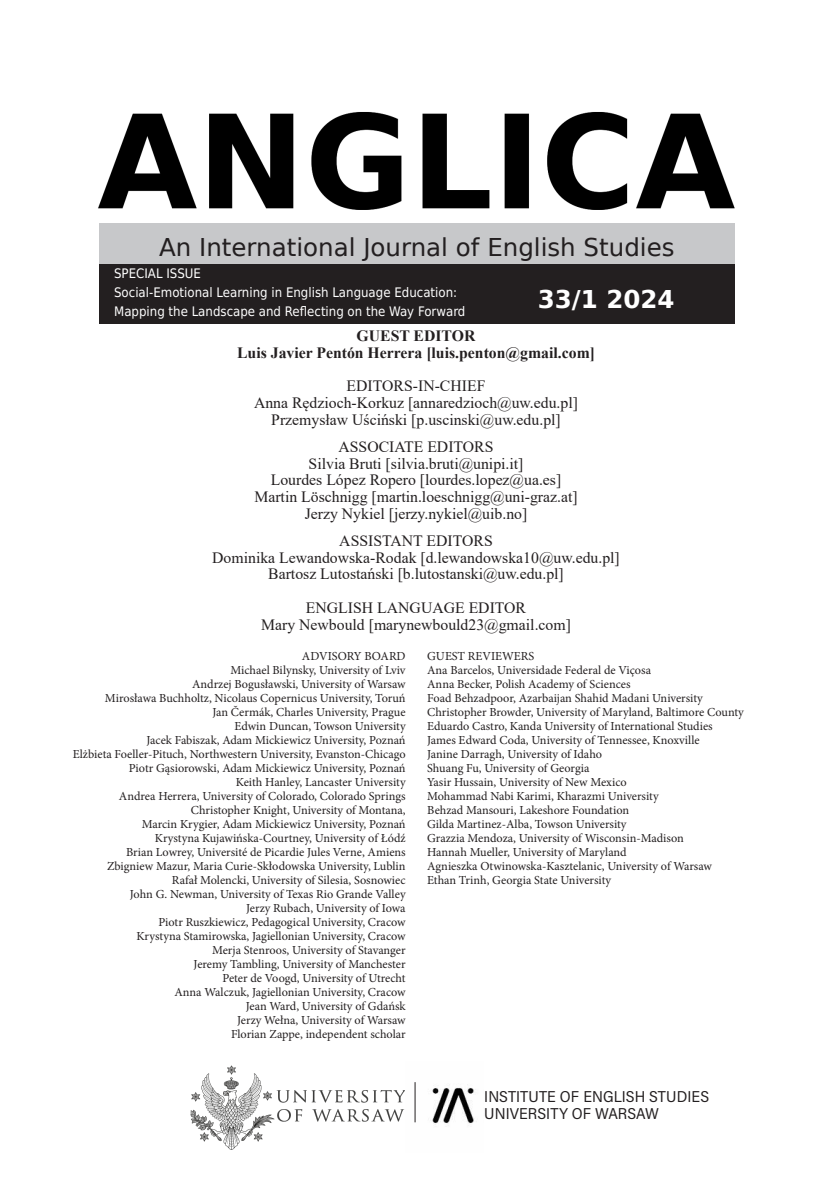
<style>
.page{position:relative;width:832px;height:1186px;background:#fff}
.page>*{position:absolute;margin:0;border:0;box-sizing:border-box;transform-origin:0 0}
.t1{font:24.5px "DejaVu Sans";color:#231f20}
.t2{font:700 24.5px "DejaVu Sans";color:#fff}
.Normalny{font:15.75px "Times New Roman";color:#231f20}
.Normalny-2{font:700 15.75px "Times New Roman";color:#231f20}
.t3{font:15.75px "Acumin Variable Concept";letter-spacing:.005em;color:#231f20}
.t4{font:13.12px "DejaVu Sans Condensed";color:#fff}
.Normalny-3{font:12.25px "Minion Pro";color:#231f20}
</style>
<div class="page">
<div style="left:99px;top:223px;width:635px;height:37px;background:#c7c8ca"></div>
<img style="left:98px;top:112px;width:637px;height:98px">
<img style="left:190px;top:1065px;width:215px;height:84px">
<div style="left:99px;top:227px;width:635px;height:37px;background:#c7c8ca"></div>
<div style="left:99px;top:264px;width:635px;height:59px;background:#231f20"></div>
<img style="left:414px;top:1082px;width:60px;height:44px">
<hr style="left:415px;top:1082px;width:1px;height:40px;background:#231f20">
<p class="t1" style="left:159px;top:222px;width:517px">An International Journal of English Studies</p>
<p class="t1" style="left:159px;top:226px;width:517px">An International Journal of English Studies</p>
<p class="t2" style="left:538px;top:279px;width:138px">33/1 2024</p>
<p class="t4" style="left:114px;top:262px;width:88px">SPECIAL ISSUE</p>
<p class="t4" style="left:114px;top:281px;width:344px">Social-Emotional Learning in English Language Education:</p>
<p class="t4" style="left:114px;top:300px;width:353px">Mapping the Landscape and Reflecting on the Way Forward</p>
<p class="Normalny-2" style="left:357px;top:324px;width:120px">GUEST EDITOR</p>
<p class="Normalny-2" style="left:237px;top:341px;width:359px">Luis Javier Pentón Herrera [luis.penton@gmail.com]</p>
<p class="Normalny" style="left:347px;top:375px;width:140px">EDITORS-IN-CHIEF</p>
<p class="Normalny" style="left:254px;top:392px;width:325px">Anna Rędzioch-Korkuz [annaredzioch@uw.edu.pl]</p>
<p class="Normalny" style="left:271px;top:408px;width:291px">Przemysław Uściński [p.uscinski@uw.edu.pl]</p>
<p class="Normalny" style="left:338px;top:435px;width:157px">ASSOCIATE EDITORS</p>
<p class="Normalny" style="left:309px;top:452px;width:216px">Silvia Bruti [silvia.bruti@unipi.it]</p>
<p class="Normalny" style="left:271px;top:469px;width:292px">Lourdes López Ropero [lourdes.lopez@ua.es]</p>
<p class="Normalny" style="left:254px;top:486px;width:325px">Martin Löschnigg [martin.loeschnigg@uni-graz.at]</p>
<p class="Normalny" style="left:305px;top:502px;width:224px">Jerzy Nykiel [jerzy.nykiel@uib.no]</p>
<p class="Normalny" style="left:339px;top:529px;width:155px">ASSISTANT EDITORS</p>
<p class="Normalny" style="left:212px;top:546px;width:409px">Dominika Lewandowska-Rodak [d.lewandowska10@uw.edu.pl]</p>
<p class="Normalny" style="left:268px;top:563px;width:297px">Bartosz Lutostański [b.lutostanski@uw.edu.pl]</p>
<p class="Normalny" style="left:306px;top:596px;width:222px">ENGLISH LANGUAGE EDITOR</p>
<p class="Normalny" style="left:261px;top:613px;width:311px">Mary Newbould [marynewbould23@gmail.com]</p>
<p class="Normalny-3" style="left:302px;top:648px;width:105px">ADVISORY BOARD</p>
<p class="Normalny-3" style="left:230px;top:662px;width:177px">Michael Bilynsky, University of Lviv</p>
<p class="Normalny-3" style="left:192px;top:676px;width:215px">Andrzej Bogusławski, University of Warsaw</p>
<p class="Normalny-3" style="left:105px;top:690px;width:302px">Mirosława Buchholtz, Nicolaus Copernicus University, Toruń</p>
<p class="Normalny-3" style="left:212px;top:704px;width:195px">Jan Čermák, Charles University, Prague</p>
<p class="Normalny-3" style="left:234px;top:718px;width:173px">Edwin Duncan, Towson University</p>
<p class="Normalny-3" style="left:146px;top:732px;width:261px">Jacek Fabiszak, Adam Mickiewicz University, Poznań</p>
<p class="Normalny-3" style="left:73px;top:746px;width:334px">Elżbieta Foeller-Pituch, Northwestern University, Evanston-Chicago</p>
<p class="Normalny-3" style="left:129px;top:760px;width:278px">Piotr Gąsiorowski, Adam Mickiewicz University, Poznań</p>
<p class="Normalny-3" style="left:236px;top:774px;width:171px">Keith Hanley, Lancaster University</p>
<p class="Normalny-3" style="left:119px;top:788px;width:288px">Andrea Herrera, University of Colorado, Colorado Springs</p>
<p class="Normalny-3" style="left:191px;top:802px;width:216px">Christopher Knight, University of Montana,</p>
<p class="Normalny-3" style="left:142px;top:816px;width:265px">Marcin Krygier, Adam Mickiewicz University, Poznań</p>
<p class="Normalny-3" style="left:155px;top:830px;width:252px">Krystyna Kujawińska-Courtney, University of Łódź</p>
<p class="Normalny-3" style="left:126px;top:844px;width:281px">Brian Lowrey, Université de Picardie Jules Verne, Amiens</p>
<p class="Normalny-3" style="left:107px;top:858px;width:300px">Zbigniew Mazur, Maria Curie-Skłodowska University, Lublin</p>
<p class="Normalny-3" style="left:172px;top:872px;width:235px">Rafał Molencki, University of Silesia, Sosnowiec</p>
<p class="Normalny-3" style="left:130px;top:886px;width:277px">John G. Newman, University of Texas Rio Grande Valley</p>
<p class="Normalny-3" style="left:246px;top:900px;width:161px">Jerzy Rubach, University of Iowa</p>
<p class="Normalny-3" style="left:158px;top:914px;width:249px">Piotr Ruszkiewicz, Pedagogical University, Cracow</p>
<p class="Normalny-3" style="left:136px;top:928px;width:271px">Krystyna Stamirowska, Jagiellonian University, Cracow</p>
<p class="Normalny-3" style="left:212px;top:942px;width:195px">Merja Stenroos, University of Stavanger</p>
<p class="Normalny-3" style="left:194px;top:956px;width:214px">Jeremy Tambling, University of Manchester</p>
<p class="Normalny-3" style="left:223px;top:970px;width:185px">Peter de Voogd, University of Utrecht</p>
<p class="Normalny-3" style="left:174px;top:984px;width:233px">Anna Walczuk, Jagiellonian University, Cracow</p>
<p class="Normalny-3" style="left:246px;top:998px;width:161px">Jean Ward, University of Gdańsk</p>
<p class="Normalny-3" style="left:237px;top:1012px;width:170px">Jerzy Wełna, University of Warsaw</p>
<p class="Normalny-3" style="left:231px;top:1026px;width:176px">Florian Zappe, independent scholar</p>
<p class="Normalny-3" style="left:427px;top:648px;width:109px">GUEST REVIEWERS</p>
<p class="Normalny-3" style="left:427px;top:662px;width:225px">Ana Barcelos, Universidade Federal de Viçosa</p>
<p class="Normalny-3" style="left:427px;top:676px;width:205px">Anna Becker, Polish Academy of Sciences</p>
<p class="Normalny-3" style="left:427px;top:690px;width:277px">Foad Behzadpoor, Azarbaijan Shahid Madani University</p>
<p class="Normalny-3" style="left:427px;top:704px;width:318px">Christopher Browder, University of Maryland, Baltimore County</p>
<p class="Normalny-3" style="left:427px;top:718px;width:287px">Eduardo Castro, Kanda University of International Studies</p>
<p class="Normalny-3" style="left:427px;top:732px;width:274px">James Edward Coda, University of Tennessee, Knoxville</p>
<p class="Normalny-3" style="left:427px;top:746px;width:176px">Janine Darragh, University of Idaho</p>
<p class="Normalny-3" style="left:427px;top:760px;width:164px">Shuang Fu, University of Georgia</p>
<p class="Normalny-3" style="left:427px;top:774px;width:201px">Yasir Hussain, University of New Mexico</p>
<p class="Normalny-3" style="left:427px;top:788px;width:233px">Mohammad Nabi Karimi, Kharazmi University</p>
<p class="Normalny-3" style="left:427px;top:802px;width:203px">Behzad Mansouri, Lakeshore Foundation</p>
<p class="Normalny-3" style="left:427px;top:816px;width:201px">Gilda Martinez-Alba, Towson University</p>
<p class="Normalny-3" style="left:427px;top:830px;width:258px">Grazzia Mendoza, University of Wisconsin-Madison</p>
<p class="Normalny-3" style="left:427px;top:844px;width:201px">Hannah Mueller, University of Maryland</p>
<p class="Normalny-3" style="left:427px;top:858px;width:286px">Agnieszka Otwinowska-Kasztelanic, University of Warsaw</p>
<p class="Normalny-3" style="left:427px;top:872px;width:185px">Ethan Trinh, Georgia State University</p>
<p class="t3" style="left:484px;top:1086px;width:226px">INSTITUTE OF ENGLISH STUDIES</p>
<p class="t3" style="left:484px;top:1102px;width:176px">UNIVERSITY OF WARSAW</p>
</div>
